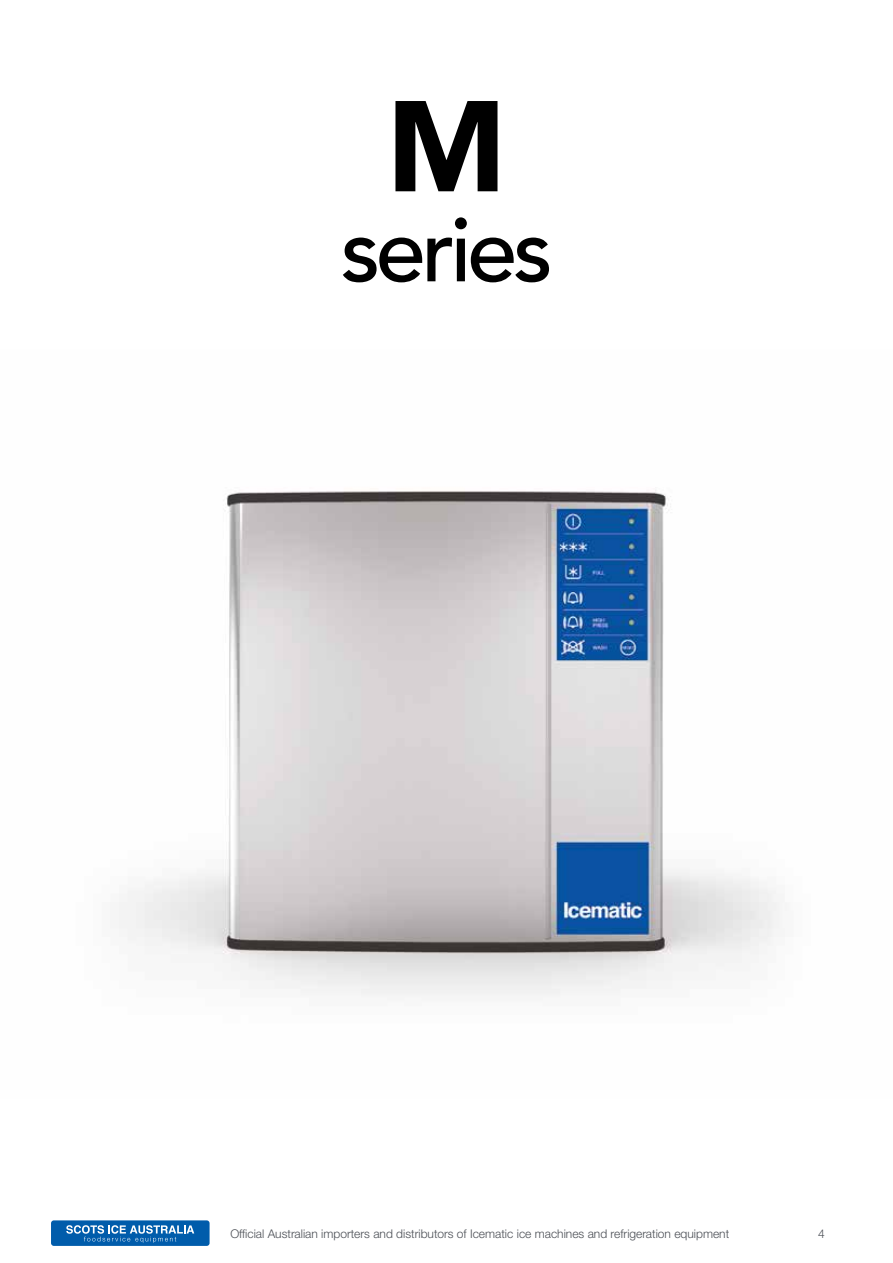
<style>
.page{position:relative;width:893px;height:1263px;background:#fff}
.page>*{position:absolute;margin:0;border:0;box-sizing:border-box;transform-origin:0 0}
.t1{font:900 127.5px "Avenir";color:#000}
.t2{font:500 90px "Avenir";letter-spacing:-.05em;color:#000}
.t3{font:300 12px "Helvetica Neue LTW1 G";color:#4b4f55}
</style>
<div class="page">
<img style="left:119px;top:490px;width:661px;height:506px">
<div style="left:51px;top:1220px;width:159px;height:26px;background:#005cab;border-radius:3px"></div>
<svg style="left:66px;top:1225px;width:128px;height:18px"></svg>
<h1 class="t1" style="left:386px;top:38px;width:122px">M</h1>
<h2 class="t2" style="left:340px;top:172px;width:214px">series</h2>
<p class="t3" style="left:230px;top:1226px;width:500px">Official Australian importers and distributors of Icematic ice machines and refrigeration equipment</p>
<p class="t3" style="left:818px;top:1226px;width:8px">4</p>
</div>
